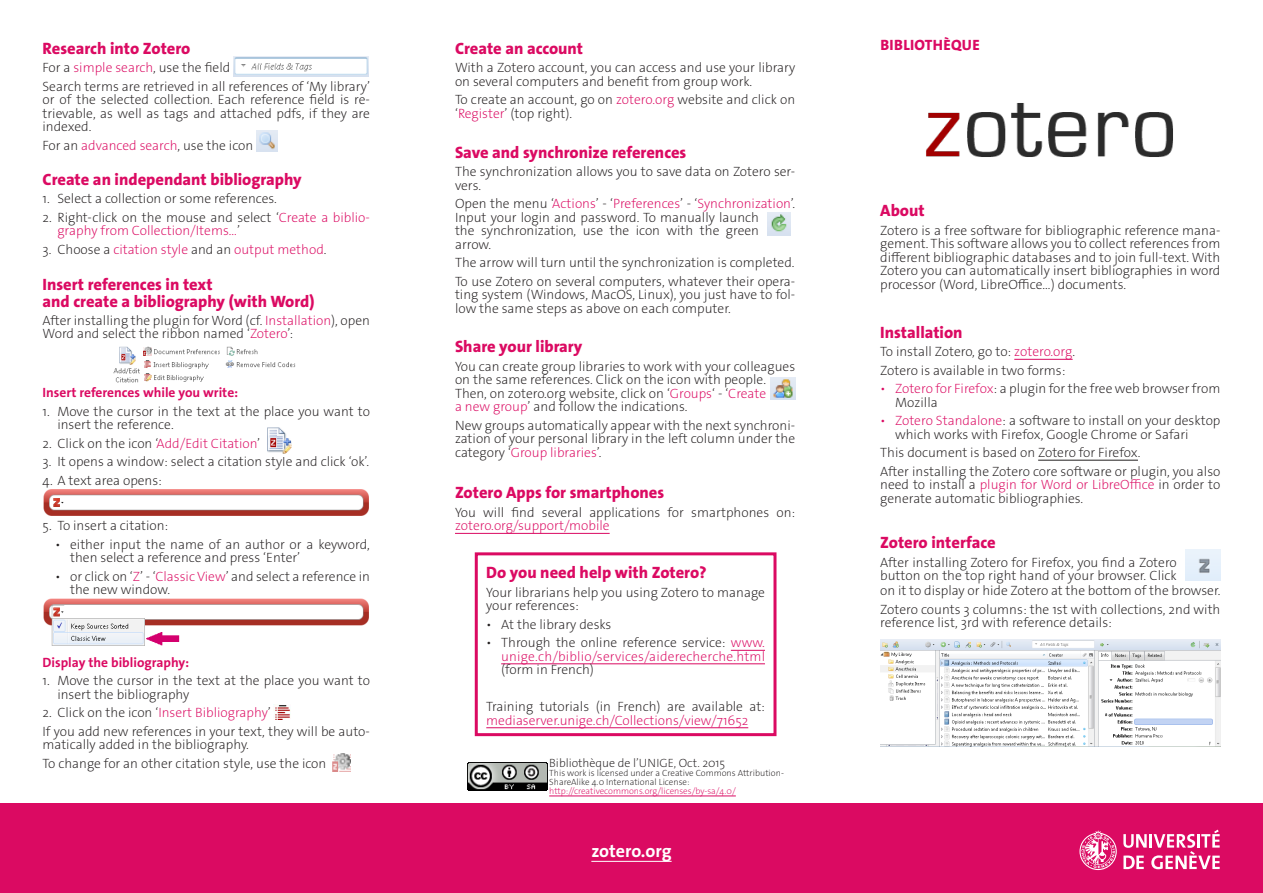
<style>
.page{position:relative;width:1263px;height:893px;background:#fff}
.page>*{position:absolute;margin:0;border:0;box-sizing:border-box;transform-origin:0 0}
.t1{font:700 18px "The Sans Os F";color:#fff}
.Titre_dépliant{font:800 16.5px "The Sans Os F";color:#db0a62}
.t2{font:800 15px "The Sans Os F";letter-spacing:.02em;color:#db0a62}
.Texte_courant{font:200 13.5px/13.5px "The Sans Os F";color:#231f20}
.t3{font:200 13.5px/13.5px "The Sans Os F";color:#db0a62}
.t4{font:700 13.5px "The Sans Os F";color:#db0a62}
.t5{font:200 12px "The Sans Os F";color:#231f20}
.t6{font:200 9px "The Sans Os F";color:#231f20}
.t7{font:200 9px "The Sans Os F";color:#db0a62}
.s1{color:#db0a62}
.s2{color:#231f20}
</style>
<div class="page">
<hr style="left:1014px;top:359px;width:59px;height:1px;background:#db0a62">
<hr style="left:1038px;top:460px;width:100px;height:1px;background:#231f20">
<div style="left:0;top:803px;width:1263px;height:90px;background:#db0a62"></div>
<hr style="left:591px;top:861px;width:81px;height:1px;background:#fff">
<svg style="left:1079px;top:830px;width:38px;height:40px"></svg>
<svg style="left:1123px;top:830px;width:97px;height:39px"></svg>
<hr style="left:455px;top:533px;width:155px;height:1px;background:#db0a62">
<hr style="left:731px;top:650px;width:34px;height:1px;background:#db0a62">
<hr style="left:501px;top:663px;width:264px;height:1px;background:#db0a62">
<hr style="left:486px;top:727px;width:262px;height:1px;background:#db0a62">
<div style="left:475px;top:552px;width:301px;height:184px;border:3px solid #db0a62"></div>
<hr style="left:549px;top:796px;width:187px;height:1px;background:#db0a62">
<img style="left:926px;top:103px;width:247px;height:54px">
<img style="left:1185px;top:550px;width:35px;height:30px">
<img style="left:880px;top:640px;width:340px;height:106px">
<img style="left:43px;top:489px;width:326px;height:27px">
<img style="left:43px;top:598px;width:326px;height:48px">
<img style="left:767px;top:213px;width:23px;height:22px">
<img style="left:770px;top:377px;width:25px;height:23px">
<img style="left:234px;top:56px;width:135px;height:20px">
<img style="left:256px;top:131px;width:22px;height:20px">
<img style="left:273px;top:704px;width:17px;height:16px">
<img style="left:332px;top:753px;width:19px;height:19px">
<img style="left:468px;top:762px;width:79px;height:28px">
<img style="left:113px;top:346px;width:183px;height:37px">
<img style="left:267px;top:427px;width:25px;height:27px">
<p class="Titre_dépliant" style="left:43px;top:38px;width:149px">Research into Zotero</p>
<p class="t2" style="left:880px;top:36px;width:101px">BIBLIOTHÈQUE</p>
<p class="Texte_courant" style="left:43px;top:61px;width:189px">For a <span class="s1">simple search</span>, use the field</p>
<p class="Texte_courant" style="left:43px;top:79px;width:329px;text-align:justify">Search terms are retrieved in all references of ‘My library’ or of the selected collection. Each reference field is re&shy;trievable, as well as tags and attached pdfs, if they are indexed.</p>
<p class="Texte_courant" style="left:43px;top:138px;width:212px">For an <span class="s1">advanced search</span>, use the icon</p>
<p class="Titre_dépliant" style="left:43px;top:168px;width:261px">Create an independant bibliography</p>
<p class="Texte_courant" style="left:43px;top:192px;width:236px">1. Select a collection or some references.</p>
<p class="t3" style="left:57px;top:210px;width:314px;text-indent:-15px"><span class="s2">2. Right-click on the mouse and select ‘</span>Create a biblio&shy;graphy from Collection/Items...<span class="s2">’</span></p>
<p class="t3" style="left:43px;top:242px;width:285px"><span class="s2">3. Choose a</span> citation style <span class="s2">and an</span> output method<span class="s2">.</span></p>
<p class="Titre_dépliant" style="left:43px;top:274px;width:172px">Insert references in text</p>
<p class="Titre_dépliant" style="left:43px;top:290px;width:274px">and create a bibliography (with Word)</p>
<p class="Texte_courant" style="left:43px;top:314px;width:329px">After installing the plugin for Word (cf. <span class="s1">Installation</span>), open<br>Word and select the ribbon named ‘<span class="s1">Zotero</span>’:</p>
<p class="Titre_dépliant" style="left:455px;top:38px;width:130px">Create an account</p>
<p class="Texte_courant" style="left:455px;top:61px;width:342px">With a Zotero account, you can access and use your library on several computers and benefit from group work.</p>
<p class="Texte_courant" style="left:455px;top:93px;width:342px">To create an account, go on <span class="s1">zotero.org</span> website and click on ‘<span class="s1">Register</span>’ (top right).</p>
<p class="Titre_dépliant" style="left:455px;top:141px;width:233px">Save and synchronize references</p>
<p class="Texte_courant" style="left:455px;top:165px;width:342px">The synchronization allows you to save data on Zotero ser&shy;vers.</p>
<p class="Texte_courant" style="left:455px;top:197px;width:342px">Open the menu ‘<span class="s1">Actions</span>’ - ‘<span class="s1">Preferences</span>’ - ‘<span class="s1">Synchronization</span>’.<br>Input your login and password. To manually launch<br>the synchronization, use the icon with the green arrow.</p>
<p class="Texte_courant" style="left:455px;top:256px;width:341px">The arrow will turn until the synchronization is completed.</p>
<p class="Texte_courant" style="left:455px;top:274px;width:342px;text-align:justify">To use Zotero on several computers, whatever their opera&shy;ting system (Windows, MacOS, Linux), you just have to fol&shy;low the same steps as above on each computer.</p>
<p class="Titre_dépliant" style="left:455px;top:336px;width:129px">Share your library</p>
<p class="Texte_courant" style="left:455px;top:360px;width:342px">You can create group libraries to work with your colleagues on the same references. Click on the icon with people.<br>Then, on zotero.org website, click on ‘<span class="s1">Groups</span>‘ - ‘<span class="s1">Create<br>a new group</span>’ and follow the indications.</p>
<p class="Texte_courant" style="left:455px;top:419px;width:342px;text-align:justify">New groups automatically appear with the next synchroni&shy;zation of your personal library in the left column under the category ‘<span class="s1">Group libraries</span>’.</p>
<p class="Titre_dépliant" style="left:455px;top:482px;width:211px">Zotero Apps for smartphones</p>
<p class="Texte_courant" style="left:455px;top:506px;width:342px">You will find several applications for smartphones on: <span class="s1">zotero.org/support/mobile</span></p>
<p class="Titre_dépliant" style="left:486px;top:562px;width:222px">Do you need help with Zotero?</p>
<p class="Texte_courant" style="left:486px;top:586px;width:280px">Your librarians help you using Zotero to manage your references:</p>
<p class="Texte_courant" style="left:486px;top:617px;width:127px">• At the library desks</p>
<p class="Texte_courant" style="left:501px;top:636px;width:265px;text-align:justify;text-indent:-15px">• Through the online reference service: <span class="s1">www. unige.ch/biblio/services/aiderecherche.html </span>(form in French)</p>
<p class="t3" style="left:486px;top:700px;width:280px"><span class="s2">Training tutorials (in French) are available at: </span>mediaserver.unige.ch/Collections/view/71652</p>
<p class="t5" style="left:549px;top:755px;width:177px">Bibliothèque de l’UNIGE, Oct. 2015</p>
<p class="t6" style="left:549px;top:767px;width:236px">This work is licensed under a Creative Commons Attribution-</p>
<p class="t6" style="left:549px;top:776px;width:142px">ShareAlike 4.0 International License:</p>
<p class="t7" style="left:549px;top:785px;width:188px">http://creativecommons.org/licenses/by-sa/4.0/</p>
<p class="Titre_dépliant" style="left:880px;top:200px;width:46px">About</p>
<p class="Texte_courant" style="left:880px;top:224px;width:342px;text-align:justify">Zotero is a free software for bibliographic reference mana&shy;gement. This software allows you to collect references from different bibliographic databases and to join full-text. With Zotero you can automatically insert bibliographies in word processor (Word, LibreOffice...) documents.</p>
<p class="Titre_dépliant" style="left:880px;top:322px;width:84px">Installation</p>
<p class="Texte_courant" style="left:880px;top:345px;width:197px">To install Zotero, go to: <span class="s1">zotero.org</span>.</p>
<p class="Texte_courant" style="left:880px;top:363px;width:187px">Zotero is available in two forms:</p>
<p class="Texte_courant" style="left:895px;top:382px;width:327px;text-indent:-15px"><span class="s1">• Zotero for Firefox</span>: a plugin for the free web browser from<br>Mozilla</p>
<p class="Texte_courant" style="left:895px;top:414px;width:327px;text-indent:-15px"><span class="s1">• Zotero Standalone</span>: a software to install on your desktop which works with Firefox, Google Chrome or Safari</p>
<p class="Texte_courant" style="left:880px;top:446px;width:262px">This document is based on Zotero for Firefox.</p>
<p class="Texte_courant" style="left:880px;top:464px;width:342px;text-align:justify">After installing the Zotero core software or plugin, you also need to install a <span class="s1">plugin for Word or LibreOffice</span> in order to generate automatic bibliographies.</p>
<p class="Titre_dépliant" style="left:880px;top:532px;width:117px">Zotero interface</p>
<p class="Texte_courant" style="left:880px;top:556px;width:298px">After installing Zotero for Firefox, you find a Zotero button on the top right hand of your browser. Click</p>
<p class="Texte_courant" style="left:880px;top:584px;width:342px">on it to display or hide Zotero at the bottom of the browser.</p>
<p class="Texte_courant" style="left:880px;top:603px;width:342px">Zotero counts 3 columns: the 1st with collections, 2nd with reference list, 3rd with reference details:</p>
<p class="t4" style="left:43px;top:384px;width:197px">Insert references while you write:</p>
<p class="Texte_courant" style="left:57px;top:405px;width:314px;text-indent:-15px">1. Move the cursor in the text at the place you want to insert the reference.</p>
<p class="Texte_courant" style="left:43px;top:437px;width:219px">2. Click on the icon ‘<span class="s1">Add/Edit Citation</span>’</p>
<p class="Texte_courant" style="left:43px;top:455px;width:328px">3. It opens a window: select a citation style and click ‘ok’.</p>
<p class="Texte_courant" style="left:43px;top:474px;width:121px">4. A text area opens:</p>
<p class="Texte_courant" style="left:43px;top:519px;width:127px">5. To insert a citation:</p>
<p class="Texte_courant" style="left:70px;top:537px;width:301px;text-indent:-15px">• either input the name of an author or a keyword, then select a reference and press ‘Enter’</p>
<p class="Texte_courant" style="left:70px;top:569px;width:301px;text-indent:-15px">• or click on ‘<span class="s1">Z</span>’ - ‘<span class="s1">Classic View</span>’ and select a reference in the new window.</p>
<p class="t4" style="left:43px;top:653px;width:148px">Display the bibliography:</p>
<p class="Texte_courant" style="left:57px;top:674px;width:314px;text-indent:-15px">1. Move the cursor in the text at the place you want to insert the bibliography</p>
<p class="Texte_courant" style="left:43px;top:706px;width:230px">2. Click on the icon ‘<span class="s1">Insert Bibliography</span>’</p>
<p class="Texte_courant" style="left:43px;top:724px;width:329px">If you add new references in your text, they will be auto&shy;matically added in the bibliography.</p>
<p class="Texte_courant" style="left:43px;top:756px;width:285px">To change for an other citation style, use the icon</p>
<h1 class="t1" style="left:591px;top:839px;width:82px">zotero.org</h1>
</div>
